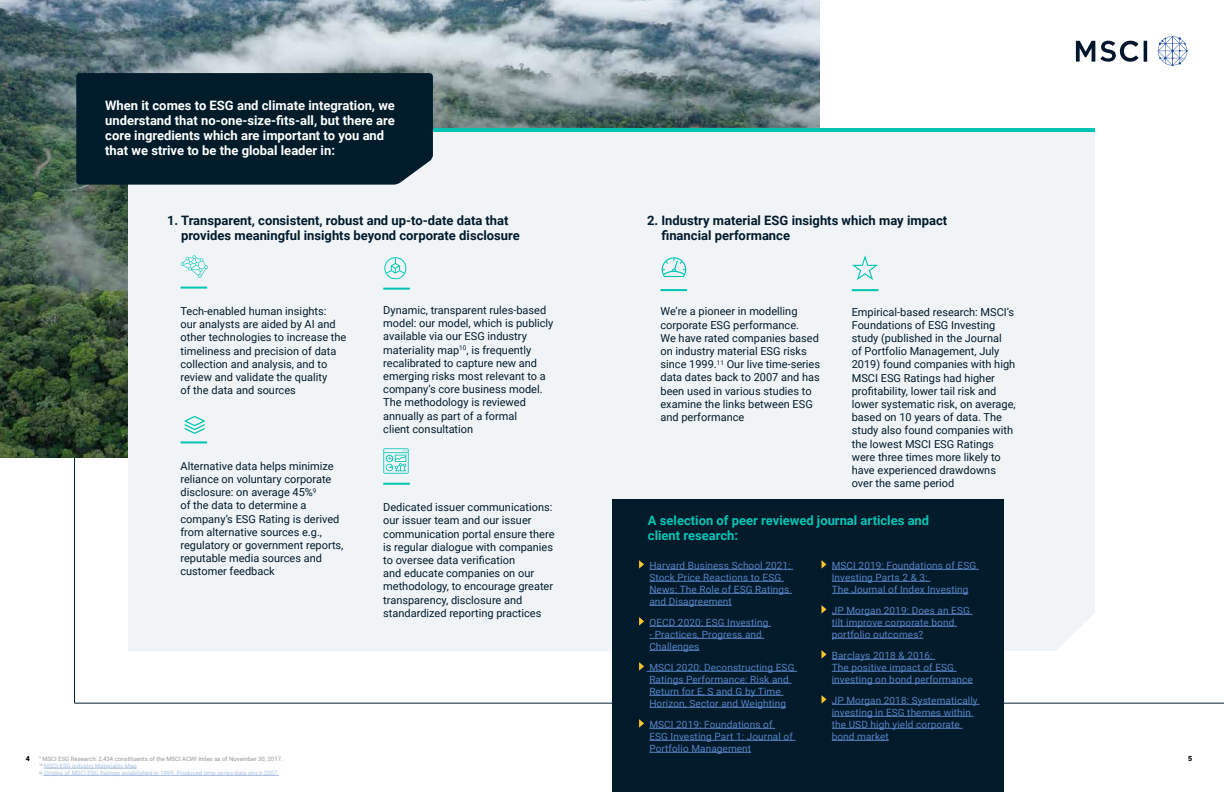
<style>
.page{position:relative;width:1224px;height:792px;background:#fff}
.page>*{position:absolute;margin:0;border:0;box-sizing:border-box;transform-origin:0 0}
.t1{font:700 13px/15px "Roboto";color:#011b2b}
.t2{font:700 13px/15px "Roboto";color:#fff}
.t3{font:700 13px/15px "Roboto";color:#00c4b3}
.t4{font:11px/13.2px "Roboto";color:#011b2b}
.t5{font:10px/12px "Roboto";letter-spacing:.01em;color:#5682c2}
.t6{font:900 7px "Roboto";color:#000}
.t7{font:6px/7.2px "Roboto";color:#abc1e1}
.s1{color:#939598}
</style>
<div class="page">
<hr style="left:1144px;top:41px;width:3px;height:21px;background:#00162c">
<svg style="left:1076px;top:41px;width:62px;height:21px"></svg>
<svg style="left:1158px;top:36px;width:30px;height:30px"></svg>
<hr style="left:44px;top:768px;width:93px;height:1px;background:#abc1e1">
<hr style="left:43px;top:775px;width:236px;height:1px;background:#abc1e1">
<hr style="left:74px;top:406px;width:1px;height:297px;background:#011b2b">
<div style="left:54px;top:656px;width:1170px;height:94px;background:#fff"></div>
<hr style="left:74px;top:703px;width:1150px;height:1px;background:#011b2b">
<img style="left:0;top:0;width:820px;height:457px">
<div style="left:128px;top:132px;width:519px;height:519px;background:#f1f4f7"></div>
<div style="left:647px;top:132px;width:448px;height:519px;background:#f1f4f7"></div>
<hr style="left:131px;top:128px;width:964px;height:4px;background:#00c4b3">
<svg style="left:181px;top:255px;width:27px;height:23px"></svg>
<hr style="left:180px;top:287px;width:27px;height:2px;background:#00c4b3">
<svg style="left:184px;top:416px;width:21px;height:18px"></svg>
<hr style="left:180px;top:441px;width:27px;height:2px;background:#00c4b3">
<svg style="left:384px;top:257px;width:22px;height:22px"></svg>
<hr style="left:383px;top:288px;width:27px;height:2px;background:#00c4b3">
<svg style="left:383px;top:448px;width:26px;height:26px"></svg>
<hr style="left:383px;top:483px;width:27px;height:2px;background:#00c4b3">
<div style="left:76px;top:73px;width:357px;height:112px;background:#001c2b"></div>
<svg style="left:662px;top:257px;width:24px;height:20px"></svg>
<hr style="left:660px;top:289px;width:27px;height:2px;background:#00c4b3">
<svg style="left:852px;top:255px;width:26px;height:25px"></svg>
<hr style="left:852px;top:289px;width:26px;height:2px;background:#00c4b3">
<div style="left:612px;top:500px;width:392px;height:292px;background:#011b2b"></div>
<hr style="left:649px;top:569px;width:144px;height:1px;background:#5682c2">
<hr style="left:649px;top:581px;width:135px;height:1px;background:#5682c2">
<hr style="left:649px;top:593px;width:143px;height:1px;background:#5682c2">
<hr style="left:649px;top:605px;width:83px;height:1px;background:#5682c2">
<hr style="left:649px;top:626px;width:122px;height:1px;background:#5682c2">
<hr style="left:649px;top:638px;width:116px;height:1px;background:#5682c2">
<hr style="left:649px;top:650px;width:50px;height:1px;background:#5682c2">
<hr style="left:647px;top:671px;width:150px;height:1px;background:#5682c2">
<hr style="left:649px;top:683px;width:142px;height:1px;background:#5682c2">
<hr style="left:649px;top:695px;width:134px;height:1px;background:#5682c2">
<hr style="left:649px;top:707px;width:137px;height:1px;background:#5682c2">
<hr style="left:649px;top:728px;width:126px;height:1px;background:#5682c2">
<hr style="left:649px;top:740px;width:147px;height:1px;background:#5682c2">
<hr style="left:649px;top:752px;width:102px;height:1px;background:#5682c2">
<svg style="left:639px;top:560px;width:5px;height:9px"></svg>
<svg style="left:639px;top:617px;width:5px;height:9px"></svg>
<svg style="left:639px;top:662px;width:5px;height:9px"></svg>
<svg style="left:639px;top:719px;width:5px;height:9px"></svg>
<hr style="left:832px;top:569px;width:147px;height:1px;background:#5682c2">
<hr style="left:832px;top:581px;width:98px;height:1px;background:#5682c2">
<hr style="left:832px;top:593px;width:136px;height:1px;background:#5682c2">
<hr style="left:832px;top:614px;width:141px;height:1px;background:#5682c2">
<hr style="left:832px;top:626px;width:125px;height:1px;background:#5682c2">
<hr style="left:832px;top:638px;width:91px;height:1px;background:#5682c2">
<hr style="left:832px;top:659px;width:103px;height:1px;background:#5682c2">
<hr style="left:832px;top:671px;width:125px;height:1px;background:#5682c2">
<hr style="left:832px;top:683px;width:141px;height:1px;background:#5682c2">
<hr style="left:832px;top:704px;width:147px;height:1px;background:#5682c2">
<hr style="left:832px;top:716px;width:142px;height:1px;background:#5682c2">
<hr style="left:832px;top:728px;width:131px;height:1px;background:#5682c2">
<hr style="left:832px;top:740px;width:57px;height:1px;background:#5682c2">
<svg style="left:822px;top:560px;width:5px;height:8px"></svg>
<svg style="left:822px;top:605px;width:5px;height:8px"></svg>
<svg style="left:822px;top:650px;width:5px;height:8px"></svg>
<svg style="left:822px;top:695px;width:5px;height:8px"></svg>
<p class="t2" style="left:105px;top:97px;width:291px">When it comes to ESG and climate integration, we understand that no-one-size-fits-all, but there are core ingredients which are important to you and that we strive to be the global leader in:</p>
<p class="t1" style="left:181px;top:212px;width:340px;text-indent:-14px">1. Transparent, consistent, robust and up-to-date data that provides meaningful insights beyond corporate disclosure</p>
<p class="t4" style="left:180px;top:304px;width:167px">Tech-enabled human insights:<br>our analysts are aided by AI and other technologies to increase the timeliness and precision of data collection and analysis, and to review and validate the quality<br>of the data and sources</p>
<p class="t4" style="left:180px;top:459px;width:164px">Alternative data helps minimize reliance on voluntary corporate disclosure: on average 45%<sup>9<br></sup>of the data to determine a company’s ESG Rating is derived from alternative sources e.g., regulatory or government reports, reputable media sources and customer feedback</p>
<p class="t4" style="left:383px;top:303px;width:172px">Dynamic, transparent rules-based model: our model, which is publicly available via our ESG industry materiality map<sup>10</sup>, is frequently recalibrated to capture new and emerging risks most relevant to a company’s core business model.<br>The methodology is reviewed annually as part of a formal<br>client consultation</p>
<p class="t4" style="left:383px;top:500px;width:173px">Dedicated issuer communications: our issuer team and our issuer communication portal ensure there is regular dialogue with companies to oversee data verification<br>and educate companies on our methodology, to encourage greater transparency, disclosure and standardized reporting practices</p>
<p class="t1" style="left:661px;top:212px;width:287px;text-indent:-14px">2. Industry material ESG insights which may impact financial performance</p>
<p class="t4" style="left:660px;top:305px;width:161px">We’re a pioneer in modelling corporate ESG performance.<br>We have rated companies based on industry material ESG risks since 1999.<sup>11</sup> Our live time-series data dates back to 2007 and has been used in various studies to examine the links between ESG and performance</p>
<p class="t4" style="left:852px;top:305px;width:166px">Empirical-based research: MSCI’s<br>Foundations of ESG Investing study (published in the Journal<br>of Portfolio Management, July<br>2019) found companies with high<br>MSCI ESG Ratings had higher profitability, lower tail risk and lower systematic risk, on average, based on 10 years of data. The study also found companies with the lowest MSCI ESG Ratings were three times more likely to have experienced drawdowns over the same period</p>
<p class="t3" style="left:648px;top:512px;width:283px">A selection of peer reviewed journal articles and client research:</p>
<p class="t5" style="left:649px;top:559px;width:143px">Harvard Business School 2021:<br>Stock Price Reactions to ESG<br>News: The Role of ESG Ratings and Disagreement</p>
<p class="t5" style="left:649px;top:616px;width:120px">OECD 2020: ESG Investing</p>
<p class="t5" style="left:649px;top:628px;width:114px">- Practices, Progress and<br>Challenges</p>
<p class="t5" style="left:649px;top:661px;width:147px">MSCI 2020: Deconstructing ESG<br>Ratings Performance: Risk and<br>Return for E, S and G by Time<br>Horizon, Sector and Weighting</p>
<p class="t5" style="left:649px;top:718px;width:145px">MSCI 2019: Foundations of<br>ESG Investing Part 1: Journal of<br>Portfolio Management</p>
<p class="t5" style="left:832px;top:559px;width:146px">MSCI 2019: Foundations of ESG<br>Investing Parts 2 &amp; 3:<br>The Journal of Index Investing</p>
<p class="t5" style="left:832px;top:604px;width:140px">JP Morgan 2019: Does an ESG tilt improve corporate bond portfolio outcomes?</p>
<p class="t5" style="left:832px;top:649px;width:143px">Barclays 2018 &amp; 2016:<br>The positive impact of ESG investing on bond performance</p>
<p class="t5" style="left:832px;top:694px;width:147px">JP Morgan 2018: Systematically investing in ESG themes within the USD high yield corporate bond market</p>
<p class="t7" style="left:39px;top:755px;width:245px"><sup>9</sup> <span class="s1">MSCI ESG Research: 2,434 constituents of the MSCI ACWI Index as of November 30, 2017.<br></span><sup>10</sup> MSCI ESG Industry Materiality Map<br><sup>11</sup> Origins of MSCI ESG Ratings established in 1999. Produced time series data since 2007.</p>
<p class="t6" style="left:26px;top:754px;width:6px">4</p>
<p class="t6" style="left:1188px;top:754px;width:6px">5</p>
</div>
